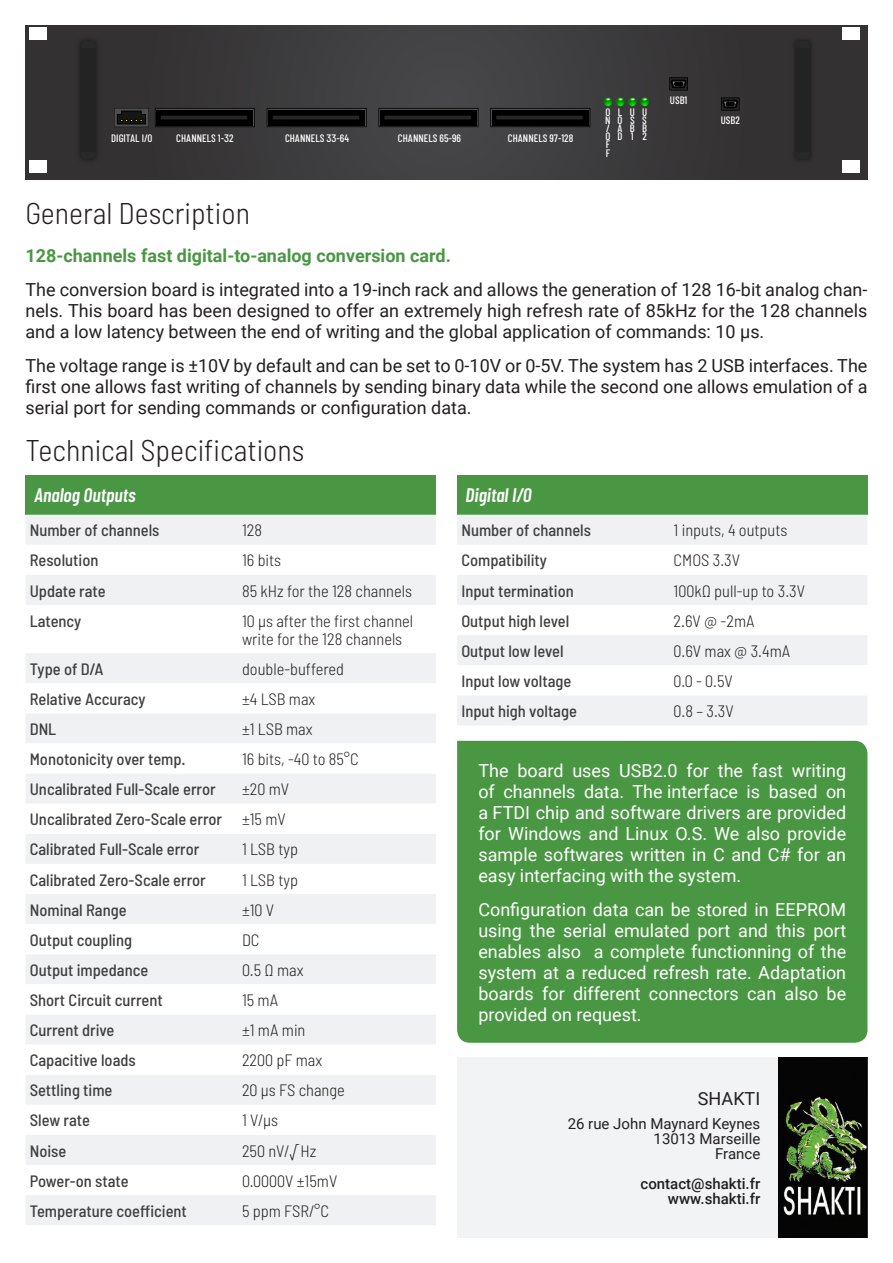
<style>
.page{position:relative;width:893px;height:1263px;background:#fff}
.page>*{position:absolute;margin:0;border:0;box-sizing:border-box;transform-origin:0 0}
.heading{font:300 semi-condensed 30px "Barlow";color:#231f20}
.heading_row{font:italic 600 19.5px "Barlow Condensed";color:#fff}
.Paragraph{font:18px/21px "Roboto";color:#231f20;text-align:justify}
.Paragraph_white{font:18px/21px "Roboto";color:#fff;text-align:justify}
.Paragraph-2{font:700 18px "Roboto";color:#499743}
.Adress{font:18px "Roboto";color:#231f20}
.Pa1{font:500 semi-condensed 16.5px "Barlow";color:#3e3e3f}
.Pa2{font:300 semi-condensed 16.5px/18px "Barlow";color:#231f20}
.Adress-2{font:15px "Roboto";color:#231f20}
.Adress-3{font:500 15px "Roboto";color:#231f20}
.t1{font:500 10.8px/8.1px "Barlow Condensed";color:#fff;text-align:justify}
</style>
<div class="page">
<div style="left:26px;top:475px;width:410px;height:40px;background:#499743"></div>
<div style="left:26px;top:515px;width:410px;height:710px;background:#f0f1f2"></div>
<svg style="left:26px;top:545px;width:410px;height:650px"></svg>
<div style="left:26px;top:26px;width:841px;height:153px;background:linear-gradient(to right,#3a393a,#3a393a)"></div>
<div style="left:81px;top:144px;width:15px;height:15px;background:#282828;border-radius:3px"></div>
<div style="left:81px;top:41px;width:15px;height:15px;background:#282828;border-radius:3px"></div>
<div style="left:81px;top:49px;width:15px;height:103px;background:#232323"></div>
<div style="left:795px;top:144px;width:15px;height:15px;background:#282828;border-radius:3px"></div>
<div style="left:795px;top:41px;width:15px;height:15px;background:#282828;border-radius:3px"></div>
<div style="left:795px;top:49px;width:15px;height:103px;background:#232323"></div>
<svg style="left:603px;top:97px;width:46px;height:9px"></svg>
<div style="left:30px;top:28px;width:17px;height:12px;background:#fff"></div>
<div style="left:30px;top:160px;width:17px;height:13px;background:#fff"></div>
<div style="left:842px;top:28px;width:17px;height:12px;background:#fff"></div>
<div style="left:842px;top:160px;width:17px;height:13px;background:#fff"></div>
<svg style="left:155px;top:108px;width:100px;height:19px"></svg>
<svg style="left:157px;top:110px;width:96px;height:15px"></svg>
<hr style="left:161px;top:116px;width:86px;height:3px;background:#262626">
<svg style="left:267px;top:108px;width:100px;height:19px"></svg>
<svg style="left:268px;top:110px;width:97px;height:15px"></svg>
<hr style="left:273px;top:116px;width:86px;height:3px;background:#262626">
<svg style="left:490px;top:108px;width:100px;height:19px"></svg>
<svg style="left:492px;top:110px;width:97px;height:15px"></svg>
<hr style="left:496px;top:116px;width:87px;height:3px;background:#262626">
<svg style="left:378px;top:108px;width:101px;height:19px"></svg>
<svg style="left:380px;top:110px;width:97px;height:15px"></svg>
<hr style="left:384px;top:116px;width:87px;height:3px;background:#262626">
<svg style="left:669px;top:77px;width:19px;height:13px"></svg>
<svg style="left:721px;top:97px;width:19px;height:14px"></svg>
<svg style="left:114px;top:108px;width:35px;height:19px"></svg>
<div style="left:457px;top:741px;width:410px;height:302px;background:#499743"></div>
<img style="left:777px;top:1057px;width:90px;height:180px">
<div style="left:457px;top:1057px;width:320px;height:180px;background:#f2f3f4"></div>
<div style="left:457px;top:475px;width:410px;height:40px;background:#499743"></div>
<div style="left:457px;top:515px;width:410px;height:210px;background:#f0f1f2"></div>
<svg style="left:457px;top:545px;width:410px;height:150px"></svg>
<p class="t1" style="left:605px;top:108px;width:7px">O N / O F F</p>
<p class="t1" style="left:618px;top:108px;width:7px">L O A D</p>
<p class="t1" style="left:630px;top:108px;width:7px">U S B 1</p>
<p class="t1" style="left:642px;top:108px;width:7px">U S B</p>
<p class="t1" style="left:111px;top:134px;width:43px">DIGITAL I/O</p>
<p class="t1" style="left:176px;top:133px;width:59px">CHANNELS 1-32</p>
<p class="t1" style="left:285px;top:134px;width:65px">CHANNELS 33-64</p>
<p class="t1" style="left:398px;top:134px;width:65px">CHANNELS 65-96</p>
<p class="t1" style="left:508px;top:134px;width:67px">CHANNELS 97-128</p>
<p class="t1" style="left:642px;top:132px;width:6px">2</p>
<p class="t1" style="left:670px;top:96px;width:19px">USB1</p>
<p class="t1" style="left:721px;top:116px;width:21px">USB2</p>
<p class="heading" style="left:26px;top:195px;width:226px">General Description</p>
<p class="Paragraph-2" style="left:26px;top:243px;width:427px">128-channels fast digital-to-analog conversion card.</p>
<p class="Paragraph" style="left:26px;top:279px;width:843px">The conversion board is integrated into a 19-inch rack and allows the generation of 128 16-bit analog chan&shy;nels. This board has been designed to offer an extremely high refresh rate of 85kHz for the 128 channels and a low latency between the end of writing and the global application of commands: 10 μs.</p>
<p class="Paragraph" style="left:26px;top:354px;width:843px">The voltage range is ±10V by default and can be set to 0-10V or 0-5V. The system has 2 USB interfaces. The first one allows fast writing of channels by sending binary data while the second one allows emulation of a serial port for sending commands or configuration data.</p>
<p class="heading" style="left:26px;top:431px;width:280px">Technical Specifications</p>
<p class="heading_row" style="left:34px;top:483px;width:103px">Analog Outputs</p>
<p class="Pa1" style="left:30px;top:520px;width:131px">Number of channels</p>
<p class="Pa2" style="left:242px;top:521px;width:22px">128</p>
<p class="Pa1" style="left:30px;top:550px;width:70px">Resolution</p>
<p class="Pa2" style="left:242px;top:551px;width:41px">16 bits</p>
<p class="Pa1" style="left:30px;top:580px;width:77px">Update rate</p>
<p class="Pa2" style="left:242px;top:581px;width:172px">85 kHz for the 128 channels</p>
<p class="Pa1" style="left:30px;top:610px;width:53px">Latency</p>
<p class="Pa2" style="left:242px;top:611px;width:173px">10 µs after the first channel write for the 128 channels</p>
<p class="Pa1" style="left:30px;top:658px;width:75px">Type of D/A</p>
<p class="Pa2" style="left:242px;top:659px;width:104px">double-buffered</p>
<p class="Pa1" style="left:30px;top:689px;width:117px">Relative Accuracy</p>
<p class="Pa2" style="left:242px;top:689px;width:75px">±4 LSB max</p>
<p class="Pa1" style="left:30px;top:719px;width:28px">DNL</p>
<p class="Pa2" style="left:242px;top:720px;width:72px">±1 LSB max</p>
<p class="Pa1" style="left:30px;top:749px;width:157px">Monotonicity over temp.</p>
<p class="Pa2" style="left:242px;top:750px;width:118px">16 bits, -40 to 85°C</p>
<p class="Pa1" style="left:30px;top:779px;width:187px">Uncalibrated Full-Scale error</p>
<p class="Pa2" style="left:242px;top:780px;width:49px">±20 mV</p>
<p class="Pa1" style="left:30px;top:809px;width:194px">Uncalibrated Zero-Scale error</p>
<p class="Pa2" style="left:242px;top:810px;width:45px">±15 mV</p>
<p class="Pa1" style="left:30px;top:839px;width:171px">Calibrated Full-Scale error</p>
<p class="Pa2" style="left:242px;top:840px;width:58px">1 LSB typ</p>
<p class="Pa1" style="left:30px;top:869px;width:178px">Calibrated Zero-Scale error</p>
<p class="Pa2" style="left:242px;top:870px;width:58px">1 LSB typ</p>
<p class="Pa1" style="left:30px;top:899px;width:98px">Nominal Range</p>
<p class="Pa2" style="left:242px;top:900px;width:34px">±10 V</p>
<p class="Pa1" style="left:30px;top:929px;width:104px">Output coupling</p>
<p class="Pa2" style="left:242px;top:930px;width:19px">DC</p>
<p class="Pa1" style="left:30px;top:960px;width:120px">Output impedance</p>
<p class="Pa2" style="left:242px;top:960px;width:63px">0.5 Ω max</p>
<p class="Pa1" style="left:30px;top:990px;width:135px">Short Circuit current</p>
<p class="Pa2" style="left:242px;top:990px;width:38px">15 mA</p>
<p class="Pa1" style="left:30px;top:1020px;width:86px">Current drive</p>
<p class="Pa2" style="left:242px;top:1021px;width:65px">±1 mA min</p>
<p class="Pa1" style="left:30px;top:1050px;width:107px">Capacitive loads</p>
<p class="Pa2" style="left:242px;top:1051px;width:82px">2200 pF max</p>
<p class="Pa1" style="left:30px;top:1080px;width:84px">Settling time</p>
<p class="Pa2" style="left:242px;top:1081px;width:104px">20 μs FS change</p>
<p class="Pa1" style="left:30px;top:1110px;width:62px">Slew rate</p>
<p class="Pa2" style="left:242px;top:1111px;width:38px">1 V/μs</p>
<p class="Pa1" style="left:30px;top:1140px;width:38px">Noise</p>
<p class="Pa2" style="left:242px;top:1141px;width:76px">250 nV/√Hz</p>
<p class="Pa1" style="left:30px;top:1170px;width:100px">Power-on state</p>
<p class="Pa2" style="left:242px;top:1171px;width:97px">0.0000V ±15mV</p>
<p class="Pa1" style="left:30px;top:1200px;width:159px">Temperature coefficient</p>
<p class="Pa2" style="left:242px;top:1201px;width:89px">5 ppm FSR/°C</p>
<p class="heading_row" style="left:466px;top:483px;width:67px">Digital I/O</p>
<p class="Pa1" style="left:461px;top:520px;width:131px">Number of channels</p>
<p class="Pa2" style="left:674px;top:521px;width:115px">1 inputs, 4 outputs</p>
<p class="Pa1" style="left:461px;top:550px;width:87px">Compatibility</p>
<p class="Pa2" style="left:674px;top:551px;width:68px">CMOS 3.3V</p>
<p class="Pa1" style="left:461px;top:580px;width:114px">Input termination</p>
<p class="Pa2" style="left:674px;top:581px;width:133px">100kΩ pull-up to 3.3V</p>
<p class="Pa1" style="left:461px;top:610px;width:109px">Output high level</p>
<p class="Pa2" style="left:674px;top:611px;width:83px">2.6V @ -2mA</p>
<p class="Pa1" style="left:461px;top:640px;width:104px">Output low level</p>
<p class="Pa2" style="left:674px;top:641px;width:118px">0.6V max @ 3.4mA</p>
<p class="Pa1" style="left:461px;top:671px;width:111px">Input low voltage</p>
<p class="Pa2" style="left:674px;top:671px;width:61px">0.0 - 0.5V</p>
<p class="Pa1" style="left:461px;top:701px;width:117px">Input high voltage</p>
<p class="Pa2" style="left:674px;top:702px;width:62px">0.8 – 3.3V</p>
<p class="Paragraph_white" style="left:478px;top:759px;width:369px">The board uses USB2.0 for the fast writing of channels data. The interface is based on a FTDI chip and software drivers are provided for Windows and Linux O.S. We also provide sample softwares written in C and C# for an easy interfacing with the system.</p>
<p class="Paragraph_white" style="left:478px;top:898px;width:369px">Configuration data can be stored in EEPROM using the serial emulated port and this port enables also a complete functionning of the system at a reduced refresh rate. Adaptation boards for different connectors can also be provided on request.</p>
<p class="Adress" style="left:698px;top:1085px;width:64px">SHAKTI</p>
<p class="Adress-2" style="left:568px;top:1113px;width:194px">26 rue John Maynard Keynes</p>
<p class="Adress-2" style="left:654px;top:1128px;width:108px">13013 Marseille</p>
<p class="Adress-2" style="left:715px;top:1143px;width:47px">France</p>
<p class="Adress-3" style="left:641px;top:1173px;width:121px">contact@shakti.fr</p>
<p class="Adress-3" style="left:668px;top:1188px;width:94px">www.shakti.fr</p>
</div>
